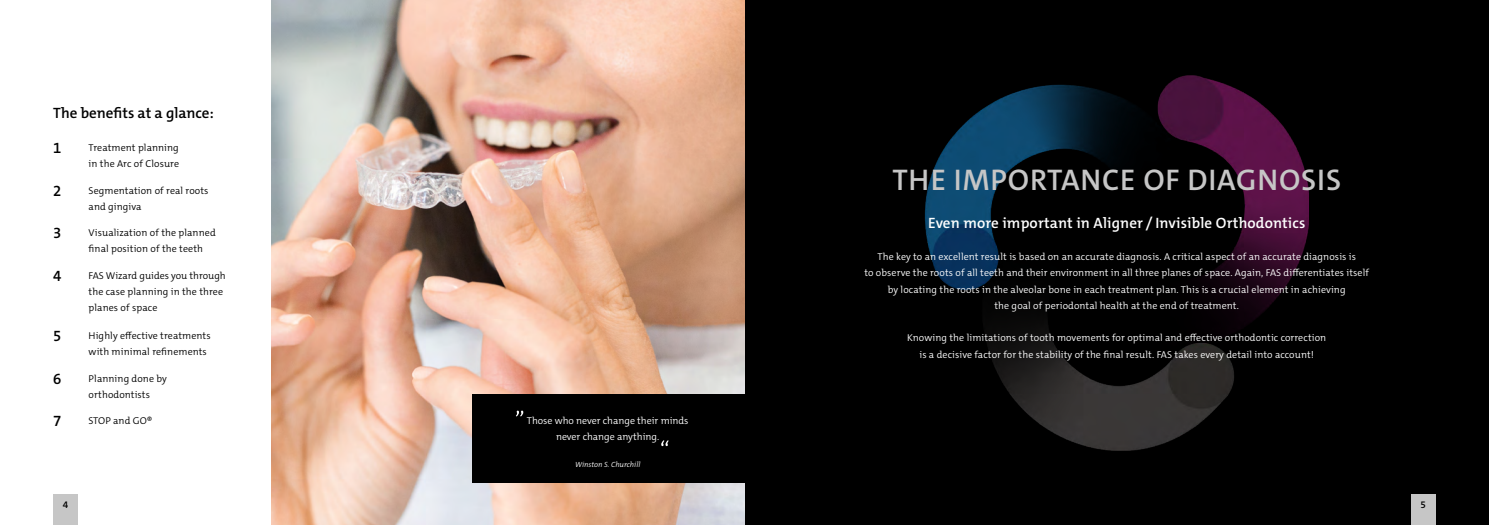
<style>
.page{position:relative;width:1489px;height:525px;background:#fff}
.page>*{position:absolute;margin:0;border:0;box-sizing:border-box;transform-origin:0 0}
.t1{font:600 30px "The Mix C5";letter-spacing:.03em;color:#c6c6c6}
.t2{font:600 15px "The Mix C5";letter-spacing:.01em;color:#fff}
.t3{font:600 15px "The Mix C5";color:#000}
.t4{font:300 10px/16.2px "The Mix C5";letter-spacing:.01em;color:#fff;text-align:center}
.t5{font:300 10px/16.2px "The Mix C5";letter-spacing:.01em;color:#000}
.t6{font:600 10px "The Mix C5";color:#000}
.t7{font:italic 300 7.5px "The Mix C5";color:#fff}
</style>
<div class="page">
<div style="left:744px;top:0;width:744px;height:524px;background:#000"></div>
<img style="left:924px;top:75px;width:384px;height:375px">
<img style="left:272px;top:0;width:472px;height:524px">
<div style="left:472px;top:393px;width:277px;height:89px;background:#000"></div>
<div style="left:53px;top:494px;width:25px;height:30px;background:#c6c6c6"></div>
<div style="left:1410px;top:494px;width:25px;height:30px;background:#c6c6c6"></div>
<svg style="left:516px;top:410px;width:8px;height:6px"></svg>
<svg style="left:661px;top:440px;width:7px;height:6px"></svg>
<h2 class="t3" style="left:53px;top:103px;width:162px">The benefits at a glance:</h2>
<h2 class="t3" style="left:53px;top:138px;width:10px">1</h2>
<p class="t5" style="left:89px;top:139px;width:92px">Treatment planning in the Arc of Closure</p>
<h2 class="t3" style="left:53px;top:181px;width:10px">2</h2>
<p class="t5" style="left:89px;top:182px;width:121px">Segmentation of real roots and gingiva</p>
<h2 class="t3" style="left:53px;top:223px;width:10px">3</h2>
<p class="t5" style="left:89px;top:225px;width:129px">Visualization of the planned final position of the teeth</p>
<h2 class="t3" style="left:53px;top:266px;width:10px">4</h2>
<p class="t5" style="left:89px;top:267px;width:139px">FAS Wizard guides you through the case planning in the three planes of space</p>
<h2 class="t3" style="left:53px;top:326px;width:10px">5</h2>
<p class="t5" style="left:89px;top:327px;width:123px">Highly effective treatments with minimal refinements</p>
<h2 class="t3" style="left:53px;top:368px;width:10px">6</h2>
<p class="t5" style="left:89px;top:370px;width:80px">Planning done by orthodontists</p>
<h2 class="t3" style="left:53px;top:411px;width:10px">7</h2>
<p class="t5" style="left:89px;top:412px;width:65px">STOP and GO®</p>
<p class="t4" style="left:526px;top:412px;width:163px">Those who never change their minds never change anything.</p>
<p class="t7" style="left:575px;top:459px;width:67px">Winston S. Churchill</p>
<h1 class="t1" style="left:892px;top:160px;width:450px">THE IMPORTANCE OF DIAGNOSIS</h1>
<h2 class="t2" style="left:928px;top:213px;width:379px">Even more important in Aligner / Invisible Orthodontics</h2>
<p class="t4" style="left:864px;top:248px;width:506px">The key to an excellent result is based on an accurate diagnosis. A critical aspect of an accurate diagnosis is<br>to observe the roots of all teeth and their environment in all three planes of space. Again, FAS differentiates itself by locating the roots in the alveolar bone in each treatment plan. This is a crucial element in achieving<br>the goal of periodontal health at the end of treatment.</p>
<p class="t4" style="left:907px;top:330px;width:420px">Knowing the limitations of tooth movements for optimal and effective orthodontic correction is a decisive factor for the stability of the final result. FAS takes every detail into account!</p>
<p class="t6" style="left:63px;top:497px;width:7px">4</p>
<p class="t6" style="left:1420px;top:497px;width:7px">5</p>
</div>
